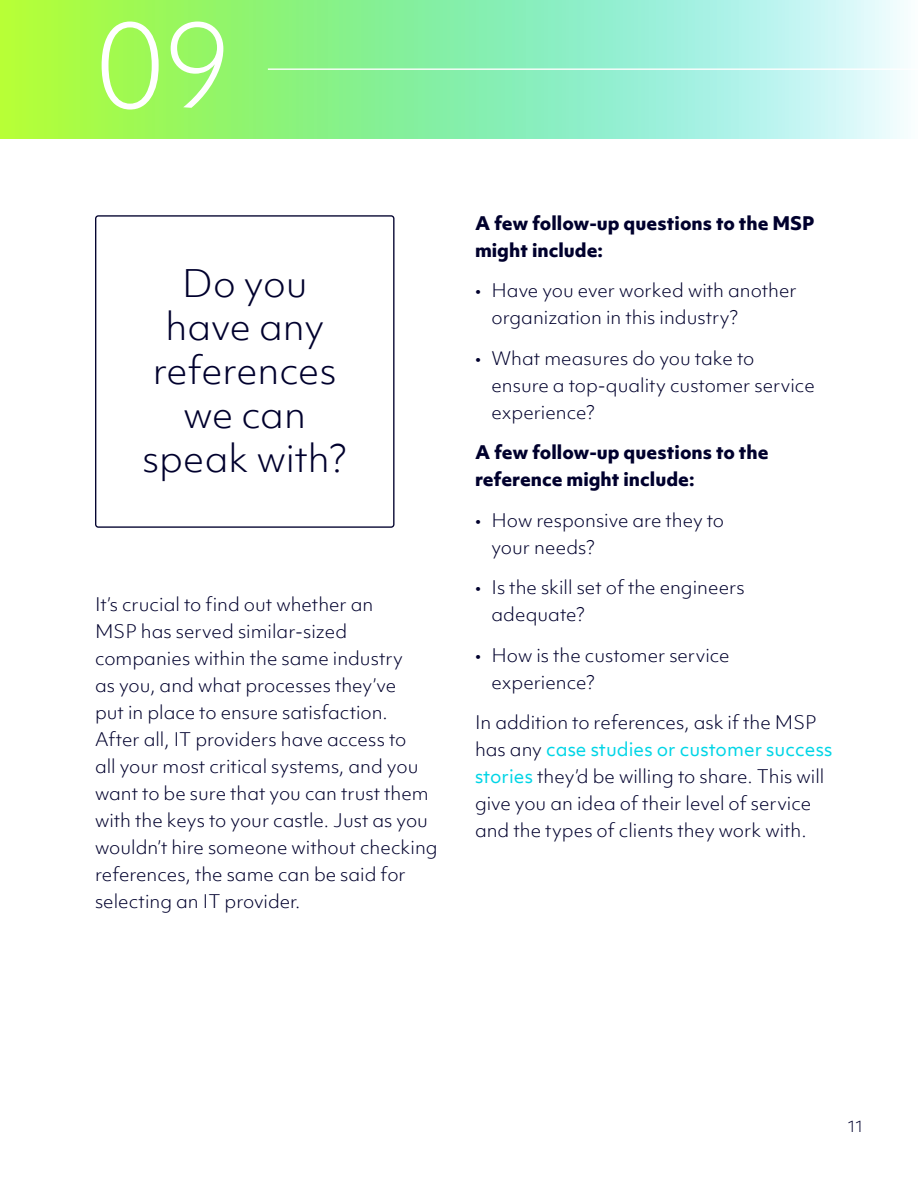
<style>
.page{position:relative;width:918px;height:1188px;background:#fff}
.page>*{position:absolute;margin:0;border:0;box-sizing:border-box;transform-origin:0 0}
.t1{font:300 113.4px "Objektiv Mk 1";color:#fff}
.t2{font:300 36.45px/43.8px "Objektiv Mk 1";color:#00002d;text-align:center}
.t3{font:300 18px/27px "Objektiv Mk 1";color:#00002d}
.t4{font:800 18px/27px "Objektiv Mk 1";color:#00002d}
.t5{font:300 15px "Objektiv Mk 1";color:#00002d}
.s1{font-weight:400;color:#00d5e6}
</style>
<div class="page">
<svg style="left:0;top:0;width:904px;height:138px"></svg>
<hr style="left:268px;top:69px;width:650px;height:1px;background:#fff">
<div style="left:95px;top:215px;width:300px;height:313px;border:1px solid #00002d;border-radius:3px"></div>
<h1 class="t1" style="left:95px;top:-12px;width:139px">09</h1>
<h2 class="t2" style="left:143px;top:261px;width:206px">Do you have any references we can speak with?</h2>
<p class="t3" style="left:95px;top:591px;width:344px">It’s crucial to find out whether an<br>MSP has served similar-sized companies within the same industry<br>as you, and what processes they’ve<br>put in place to ensure satisfaction.<br>After all, IT providers have access to<br>all your most critical systems, and you want to be sure that you can trust them with the keys to your castle. Just as you wouldn’t hire someone without checking references, the same can be said for selecting an IT provider.</p>
<p class="t4" style="left:475px;top:209px;width:341px">A few follow-up questions to the MSP might include:</p>
<p class="t3" style="left:492px;top:277px;width:307px;text-indent:-16px">• Have you ever worked with another organization in this industry?</p>
<p class="t3" style="left:492px;top:345px;width:325px;text-indent:-16px">• What measures do you take to ensure a top-quality customer service experience?</p>
<p class="t4" style="left:475px;top:439px;width:295px">A few follow-up questions to the reference might include:</p>
<p class="t3" style="left:492px;top:507px;width:234px;text-indent:-16px">• How responsive are they to your needs?</p>
<p class="t3" style="left:492px;top:574px;width:255px;text-indent:-16px">• Is the skill set of the engineers adequate?</p>
<p class="t3" style="left:492px;top:642px;width:240px;text-indent:-16px">• How is the customer service experience?</p>
<p class="t3" style="left:475px;top:709px;width:359px">In addition to references, ask if the MSP has any <span class="s1">case studies or customer success stories</span> they’d be willing to share. This will give you an idea of their level of service and the types of clients they work with.</p>
<p class="t5" style="left:847px;top:1116px;width:18px">11</p>
</div>
